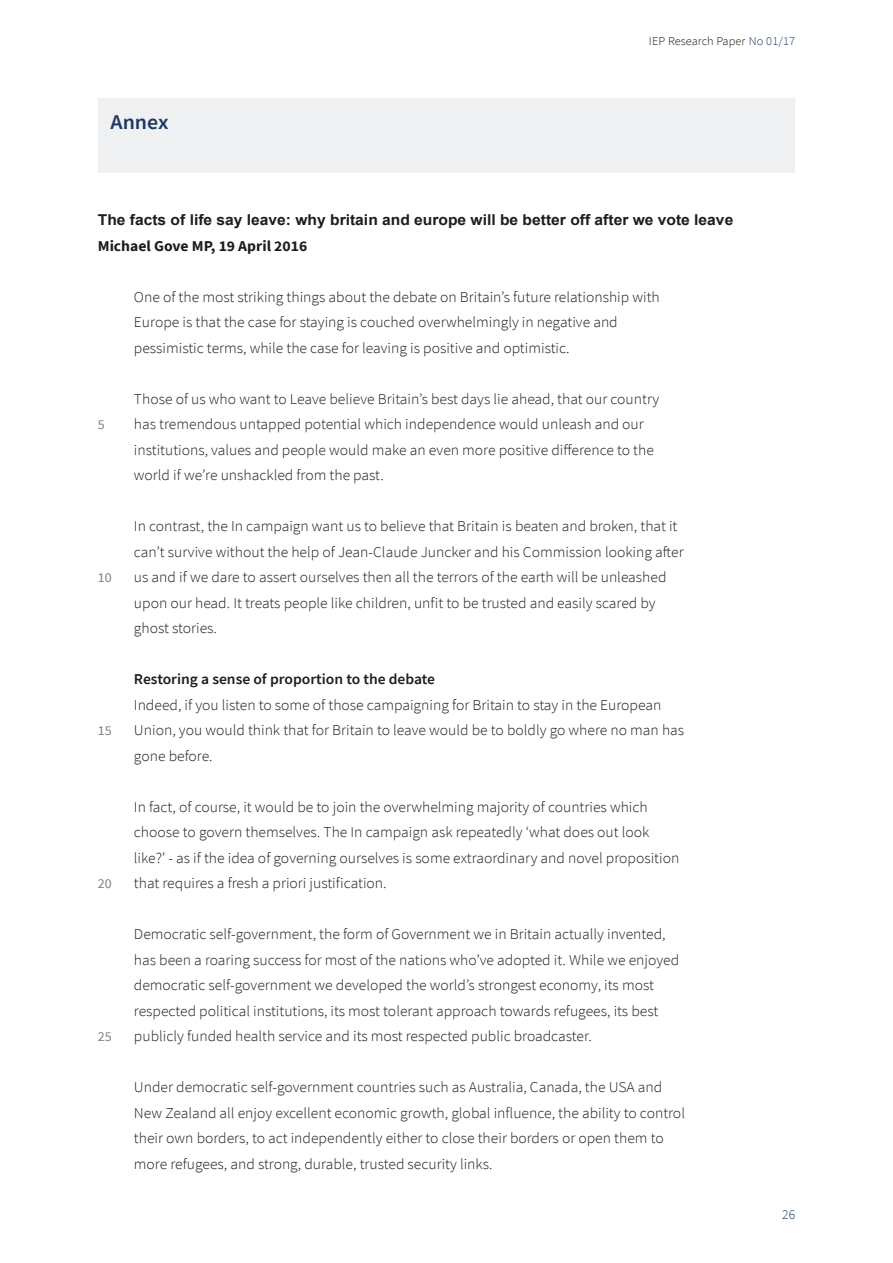
<style>
.page{position:relative;width:893px;height:1263px;background:#fff}
.page>*{position:absolute;margin:0;border:0;box-sizing:border-box;transform-origin:0 0}
.t1{font:600 21px "Source Sans Pro";color:#1c3761;scale:1.04 1}
.t2{font:300 15px/25.5px "Source Sans Pro";color:#1d1d1b;scale:1.04 1}
.t3{font:700 15px "Arial";color:#1d1d1b;scale:1.04 1}
.t4{font:600 15px "Source Sans Pro";color:#1d1d1b;scale:1.04 1}
.t5{font:700 15px "Source Sans Pro";color:#1d1d1b;scale:1.04 1}
.t6{font:13.5px "Source Sans Pro";color:#7f7f7e;scale:1.04 1}
.t7{font:300 13.5px "Source Sans Pro";color:#1c3761}
.t8{font:300 12px "Source Sans Pro";color:#1d1d1b;scale:1.04 1}
.s1{color:#1c3761}
</style>
<div class="page">
<div style="left:98px;top:98px;width:697px;height:75px;background:#eef0f2"></div>
<h1 class="t1" style="left:111px;top:108px;width:57px">Annex</h1>
<p class="t8" style="left:649px;top:34px;width:142px">IEP Research Paper <span class="s1">No 01/17</span></p>
<p class="t3" style="left:98px;top:210px;width:613px">The facts of life say leave: why britain and europe will be better off after we vote leave</p>
<p class="t5" style="left:98px;top:236px;width:203px">Michael Gove MP, 19 April 2016</p>
<p class="t6" style="left:98px;top:416px;width:8px">5</p>
<p class="t6" style="left:98px;top:569px;width:15px">10</p>
<p class="t6" style="left:98px;top:722px;width:15px">15</p>
<p class="t6" style="left:98px;top:875px;width:15px">20</p>
<p class="t6" style="left:98px;top:1028px;width:15px">25</p>
<p class="t2" style="left:134px;top:284px;width:507px">One of the most striking things about the debate on Britain’s future relationship with<br>Europe is that the case for staying is couched overwhelmingly in negative and pessimistic terms, while the case for leaving is positive and optimistic.</p>
<p class="t2" style="left:134px;top:386px;width:507px">Those of us who want to Leave believe Britain’s best days lie ahead, that our country has tremendous untapped potential which independence would unleash and our institutions, values and people would make an even more positive difference to the world if we’re unshackled from the past.</p>
<p class="t2" style="left:134px;top:514px;width:530px">In contrast, the In campaign want us to believe that Britain is beaten and broken, that it can’t survive without the help of Jean-Claude Juncker and his Commission looking after us and if we dare to assert ourselves then all the terrors of the earth will be unleashed upon our head. It treats people like children, unfit to be trusted and easily scared by ghost stories.</p>
<p class="t4" style="left:134px;top:669px;width:291px">Restoring a sense of proportion to the debate</p>
<p class="t2" style="left:134px;top:692px;width:531px">Indeed, if you listen to some of those campaigning for Britain to stay in the European<br>Union, you would think that for Britain to leave would be to boldly go where no man has gone before.</p>
<p class="t2" style="left:134px;top:794px;width:526px">In fact, of course, it would be to join the overwhelming majority of countries which choose to govern themselves. The In campaign ask repeatedly ‘what does out look like?’ - as if the idea of governing ourselves is some extraordinary and novel proposition that requires a fresh a priori justification.</p>
<p class="t2" style="left:134px;top:922px;width:526px">Democratic self-government, the form of Government we in Britain actually invented, has been a roaring success for most of the nations who’ve adopted it. While we enjoyed democratic self-government we developed the world’s strongest economy, its most respected political institutions, its most tolerant approach towards refugees, its best publicly funded health service and its most respected public broadcaster.</p>
<p class="t2" style="left:134px;top:1075px;width:531px">Under democratic self-government countries such as Australia, Canada, the USA and New Zealand all enjoy excellent economic growth, global influence, the ability to control their own borders, to act independently either to close their borders or open them to more refugees, and strong, durable, trusted security links.</p>
<p class="t7" style="left:782px;top:1206px;width:14px">26</p>
</div>
